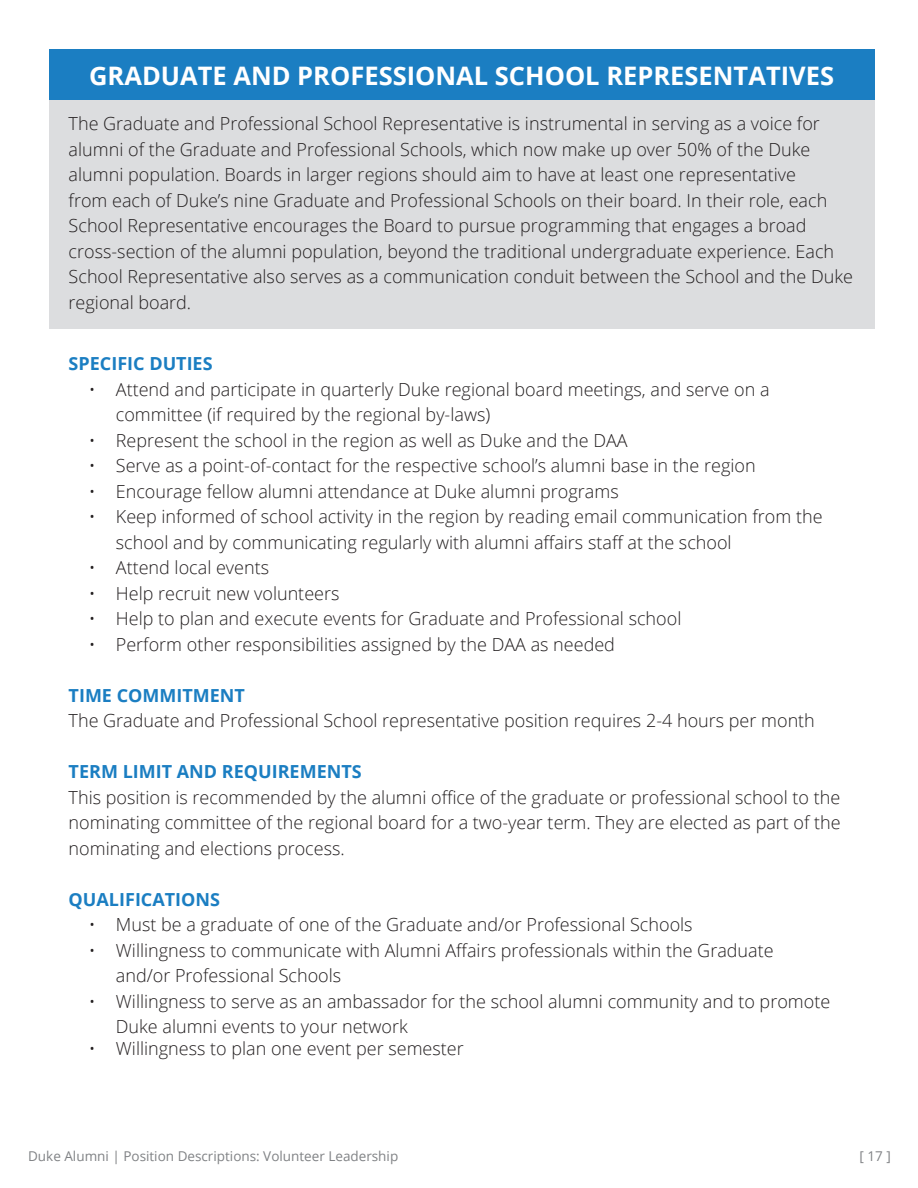
<style>
.page{position:relative;width:918px;height:1188px;background:#fff}
.page>*{position:absolute;margin:0;border:0;box-sizing:border-box;transform-origin:0 0}
.t1{font:700 25.5px "Open Sans";color:#fff}
.t2{font:300 18px/25.5px "Open Sans";color:#231f20}
.t3{font:700 18px "Open Sans";color:#1b7ec2}
.t4{font:13.5px "Open Sans";color:#808285}
</style>
<div class="page">
<div style="left:49px;top:100px;width:826px;height:228px;background:#dcdddf"></div>
<div style="left:49px;top:50px;width:826px;height:50px;background:#1b7ec2"></div>
<h1 class="t1" style="left:89px;top:57px;width:746px">GRADUATE AND PROFESSIONAL SCHOOL REPRESENTATIVES</h1>
<p class="t2" style="left:69px;top:111px;width:786px">The Graduate and Professional School Representative is instrumental in serving as a voice for alumni of the Graduate and Professional Schools, which now make up over 50% of the Duke alumni population. Boards in larger regions should aim to have at least one representative<br>from each of Duke’s nine Graduate and Professional Schools on their board. In their role, each School Representative encourages the Board to pursue programming that engages a broad cross-section of the alumni population, beyond the traditional undergraduate experience. Each School Representative also serves as a communication conduit between the School and the Duke regional board.</p>
<p class="t3" style="left:69px;top:351px;width:146px">SPECIFIC DUTIES</p>
<p class="t2" style="left:116px;top:376px;width:655px;text-indent:-27px">• Attend and participate in quarterly Duke regional board meetings, and serve on a committee (if required by the regional by-laws)</p>
<p class="t2" style="left:89px;top:427px;width:540px">• Represent the school in the region as well as Duke and the DAA</p>
<p class="t2" style="left:89px;top:452px;width:668px">• Serve as a point-of-contact for the respective school’s alumni base in the region</p>
<p class="t2" style="left:89px;top:478px;width:531px">• Encourage fellow alumni attendance at Duke alumni programs</p>
<p class="t2" style="left:116px;top:503px;width:708px;text-indent:-27px">• Keep informed of school activity in the region by reading email communication from the school and by communicating regularly with alumni affairs staff at the school</p>
<p class="t2" style="left:89px;top:555px;width:182px">• Attend local events</p>
<p class="t2" style="left:89px;top:580px;width:252px">• Help recruit new volunteers</p>
<p class="t2" style="left:89px;top:606px;width:594px">• Help to plan and execute events for Graduate and Professional school</p>
<p class="t2" style="left:89px;top:631px;width:528px">• Perform other responsibilities assigned by the DAA as needed</p>
<p class="t3" style="left:69px;top:683px;width:178px">TIME COMMITMENT</p>
<p class="t2" style="left:69px;top:708px;width:748px">The Graduate and Professional School representative position requires 2-4 hours per month</p>
<p class="t3" style="left:69px;top:759px;width:295px">TERM LIMIT AND REQUIREMENTS</p>
<p class="t2" style="left:69px;top:784px;width:774px;text-align:justify">This position is recommended by the alumni office of the graduate or professional school to the nominating committee of the regional board for a two-year term. They are elected as part of the nominating and elections process.</p>
<p class="t3" style="left:69px;top:887px;width:153px">QUALIFICATIONS</p>
<p class="t2" style="left:89px;top:912px;width:605px">• Must be a graduate of one of the Graduate and/or Professional Schools</p>
<p class="t2" style="left:116px;top:937px;width:659px;text-indent:-27px">• Willingness to communicate with Alumni Affairs professionals within the Graduate and/or Professional Schools</p>
<p class="t2" style="left:116px;top:988px;width:716px;text-indent:-27px">• Willingness to serve as an ambassador for the school alumni community and to promote<br>Duke alumni events to your network</p>
<p class="t2" style="left:89px;top:1035px;width:376px">• Willingness to plan one event per semester</p>
<p class="t4" style="left:28px;top:1147px;width:372px">Duke Alumni | Position Descriptions: Volunteer Leadership</p>
<p class="t4" style="left:860px;top:1147px;width:33px">[ 17 ]</p>
</div>
